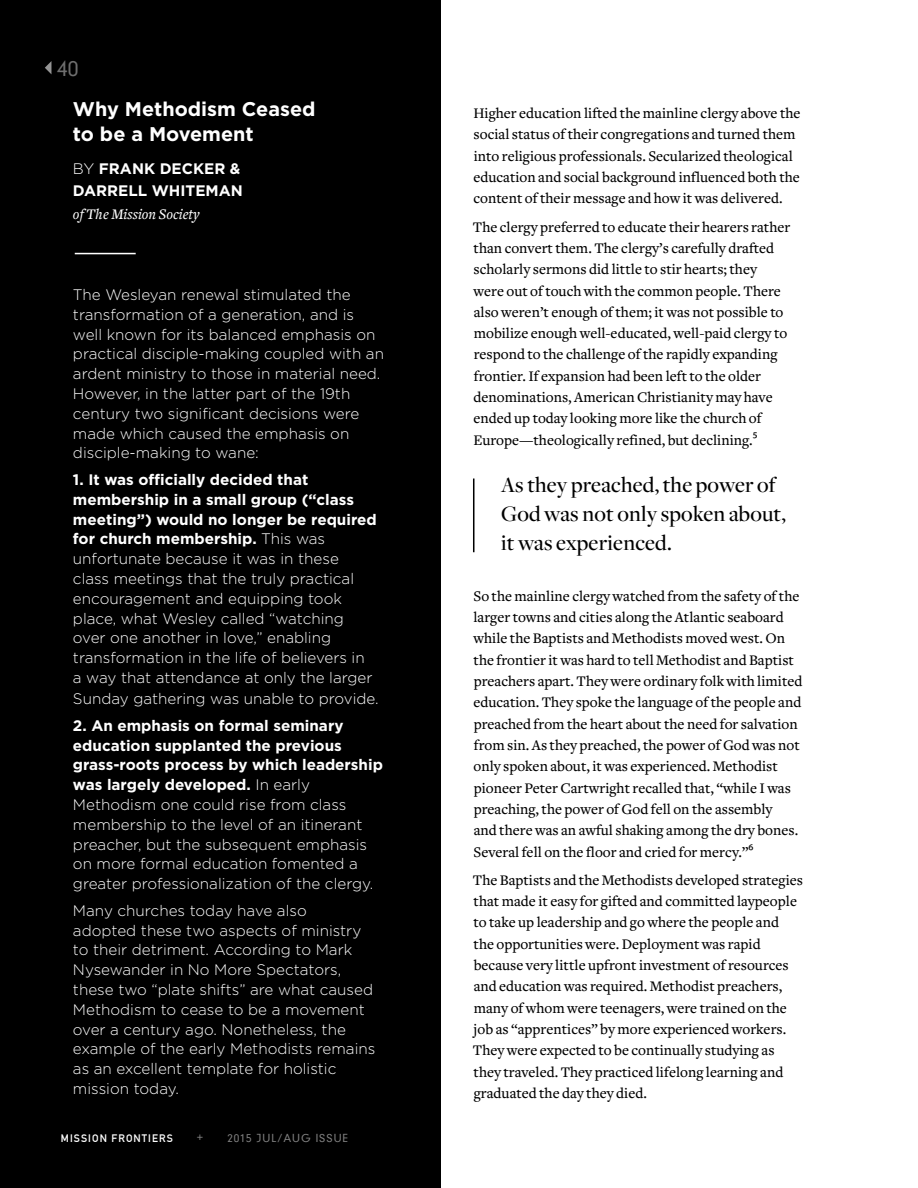
<style>
.page{position:relative;width:918px;height:1188px;background:#fff}
.page>*{position:absolute;margin:0;border:0;box-sizing:border-box;transform-origin:0 0}
.t1{font:500 22.8px/29px "Freight Disp";letter-spacing:.01em;color:#000}
.t2{font:300 20.55px "DIN Neuzeit Grotesk Std";color:#6e6e6e}
.t3{font:700 19.8px/24.3px "Gotham";color:#fff}
.t4{font:500 15.3px/21.3px "Freight Text";color:#000}
.t5{font:300 15.3px/19.8px "Gotham";color:#fff}
.t6{font:700 15.3px/22.8px "Gotham";color:#fff}
.t7{font:italic 500 15.3px "Freight Text";color:#fff}
.t8{font:13.65px "Myriad Pro";color:#fff}
.t9{font:300 10.65px "DIN Neuzeit Grotesk Std";letter-spacing:.1em;color:#818181}
.t10{font:10.65px "DIN Mittelschrift Std";letter-spacing:.1em;color:#fff}
.s1{font-weight:300}
.s2{font-weight:700}
.s3{font-family:"Myriad Pro";font-weight:400}
</style>
<div class="page">
<div style="left:0;top:0;width:441px;height:1188px;background:#000"></div>
<svg style="left:45px;top:61px;width:6px;height:13px"></svg>
<hr style="left:75px;top:253px;width:61px;height:1px;background:#fff">
<hr style="left:473px;top:479px;width:2px;height:73px;background:#000">
<h2 class="t2" style="left:57px;top:56px;width:23px">40</h2>
<p class="t3" style="left:73px;top:97px;width:244px">Why Methodism Ceased to be a Movement</p>
<p class="t6" style="left:73px;top:157px;width:171px"><span class="s1">BY</span> FRANK DECKER &amp;<br>DARRELL WHITEMAN</p>
<p class="t7" style="left:73px;top:206px;width:128px">of The Mission Society</p>
<p class="t8" style="left:82px;top:98px;width:8px">v</p>
<p class="t5" style="left:73px;top:284px;width:313px">The Wesleyan renewal stimulated the transformation of a generation, and is well known for its balanced emphasis on practical disciple-making coupled with an ardent ministry to those in material need.<br>However, in the latter part of the 19th century two significant decisions were made which caused the emphasis on disciple-making to wane:</p>
<p class="t5" style="left:73px;top:469px;width:305px"><span class="s2">1. It was officially decided that membership in a small group (“class meeting”) would no longer be required for church membership.</span> This was unfortunate because it was in these class meetings that the truly practical encouragement and equipping took place, what Wesley called “watching over one another in love,” enabling transformation in the life of believers in a way that attendance at only the larger</p>
<p class="t5" style="left:73px;top:689px;width:307px">Sunday gathering was unable to provide.</p>
<p class="t5" style="left:73px;top:715px;width:312px"><span class="s2">2. An emphasis on formal seminary education supplanted the previous grass-roots process by which leadership was largely developed.</span> In early Methodism one could rise from class membership to the level of an itinerant preacher, but the subsequent emphasis on more formal education fomented a greater professionalization of the clergy.</p>
<p class="t5" style="left:73px;top:900px;width:304px">Many churches today have also<br>adopted these two aspects of ministry to their detriment. According to Mark Nysewander in No More Spectators, these two “plate shifts” are what caused Methodism to cease to be a movement over a century ago. Nonetheless, the example of the early Methodists remains as an excellent template for holistic mission today.</p>
<p class="t10" style="left:61px;top:1132px;width:113px">MISSION FRONTIERS</p>
<p class="t9" style="left:197px;top:1130px;width:8px">+</p>
<p class="t9" style="left:227px;top:1131px;width:122px">2015 JUL/AUG ISSUE</p>
<p class="t4" style="left:473px;top:103px;width:329px">Higher education lifted the mainline clergy above the social status of their congregations and turned them into religious professionals. Secularized theological education and social background influenced both the content of their message and how it was delivered.</p>
<p class="t4" style="left:473px;top:216px;width:319px">The clergy preferred to educate their hearers rather than convert them. The clergy’s carefully drafted scholarly sermons did little to stir hearts; they were out of touch with the common people. There also weren’t enough of them; it was not possible to mobilize enough well-educated, well-paid clergy to respond to the challenge of the rapidly expanding frontier. If expansion had been left to the older denominations, American Christianity may have ended up today looking more like the church of Europe—theologically refined, but declining.<span class="s3">5</span></p>
<h1 class="t1" style="left:501px;top:471px;width:286px">As they preached, the power of<br>God was not only spoken about, it was experienced.</h1>
<p class="t4" style="left:473px;top:586px;width:330px">So the mainline clergy watched from the safety of the larger towns and cities along the Atlantic seaboard while the Baptists and Methodists moved west. On the frontier it was hard to tell Methodist and Baptist preachers apart. They were ordinary folk with limited education. They spoke the language of the people and preached from the heart about the need for salvation from sin. As they preached, the power of God was not only spoken about, it was experienced. Methodist pioneer Peter Cartwright recalled that, “while I was preaching, the power of God fell on the assembly<br>and there was an awful shaking among the dry bones.<br>Several fell on the floor and cried for mercy.”<span class="s3">6</span></p>
<p class="t4" style="left:473px;top:870px;width:332px">The Baptists and the Methodists developed strategies that made it easy for gifted and committed laypeople to take up leadership and go where the people and<br>the opportunities were. Deployment was rapid because very little upfront investment of resources and education was required. Methodist preachers, many of whom were teenagers, were trained on the job as “apprentices” by more experienced workers.<br>They were expected to be continually studying as they traveled. They practiced lifelong learning and graduated the day they died.</p>
</div>
